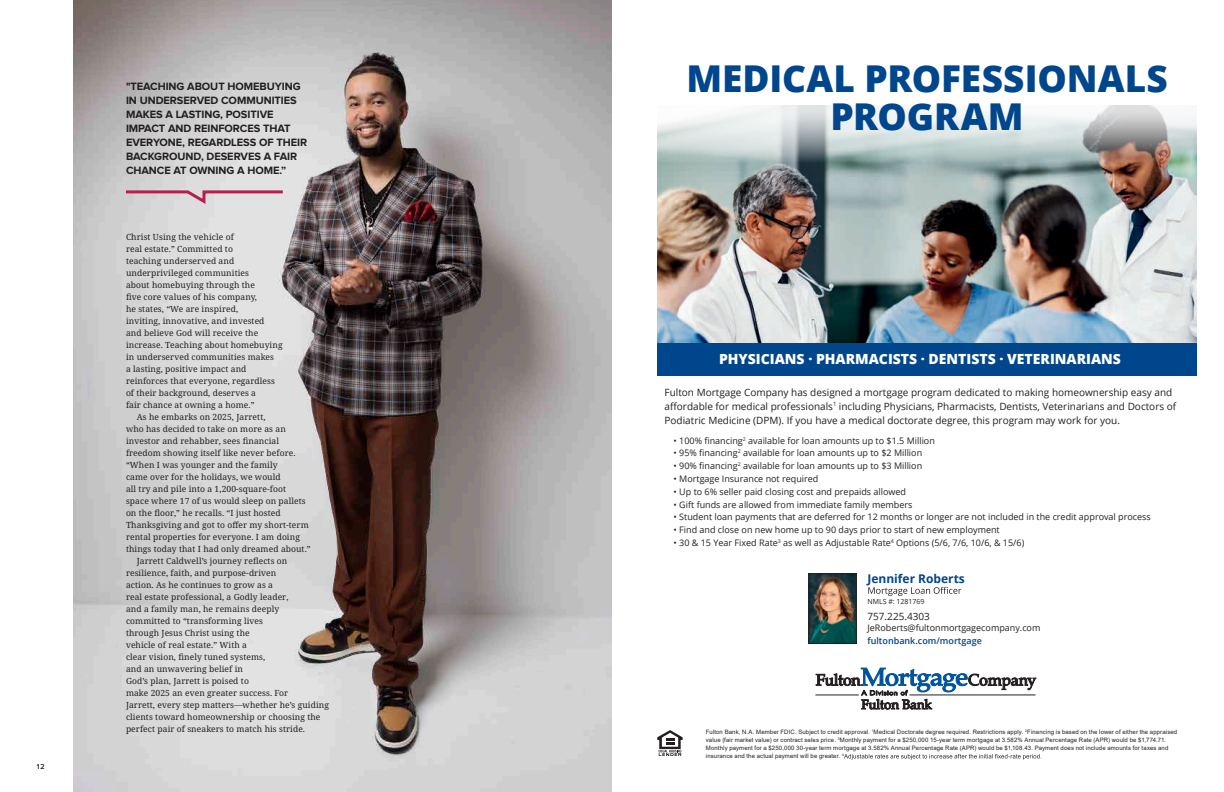
<style>
.page{position:relative;width:1224px;height:792px;background:#fff}
.page>*{position:absolute;margin:0;border:0;box-sizing:border-box;transform-origin:0 0}
.t1{font:800 37px/38px "Open Sans";color:#00468c;text-align:center}
.t2{font:800 14px "Open Sans";color:#fff}
.t3{font:700 12px "Open Sans";color:#00468c}
.t4{font:700 11px/14px "Proxima Nova";letter-spacing:-.005em;color:#231f20}
.t5{font:10px/14px "Open Sans";color:#231f20}
.t6{font:9px "Open Sans";color:#231f20}
.t7{font:600 9px "Open Sans";color:#00468c}
.t8{font:8.5px "Avrile Serif";letter-spacing:.01em;color:#231f20}
.t9{font:7px "Open Sans";color:#231f20}
.t10{font:6px/8px "Arial";letter-spacing:.02em;color:#231f20}
</style>
<div class="page">
<img style="left:74px;top:0;width:538px;height:792px">
<svg style="left:844px;top:754px;width:197px;height:6px"></svg>
<img style="left:657px;top:105px;width:540px;height:238px">
<svg style="left:815px;top:667px;width:221px;height:43px"></svg>
<hr style="left:815px;top:695px;width:44px;height:1px;background:#231f20">
<hr style="left:909px;top:695px;width:127px;height:1px;background:#231f20">
<div style="left:657px;top:343px;width:540px;height:33px;background:#00468c"></div>
<svg style="left:657px;top:730px;width:26px;height:26px"></svg>
<svg style="left:868px;top:587px;width:93px;height:9px"></svg>
<img style="left:810px;top:575px;width:45px;height:67px">
<div style="left:808px;top:573px;width:49px;height:71px;border:1px solid #231f20"></div>
<img style="left:256px;top:0;width:258px;height:772px">
<svg style="left:123px;top:189px;width:163px;height:18px;background:#d5bbc3"></svg>
<p class="t4" style="left:126px;top:80px;width:183px">"TEACHING ABOUT HOMEBUYING<br>IN UNDERSERVED COMMUNITIES<br>MAKES A LASTING, POSITIVE<br>IMPACT AND REINFORCES THAT<br>EVERYONE, REGARDLESS OF THEIR<br>BACKGROUND, DESERVES A FAIR<br>CHANCE AT OWNING A HOME.”</p>
<p class="t8" style="left:126px;top:231px;width:109px">Christ Using the vehicle of</p>
<p class="t8" style="left:126px;top:243px;width:108px">real estate.” Committed to</p>
<p class="t8" style="left:126px;top:255px;width:110px">teaching underserved and</p>
<p class="t8" style="left:126px;top:267px;width:125px">underprivileged communities</p>
<p class="t8" style="left:126px;top:279px;width:130px">about homebuying through the</p>
<p class="t8" style="left:126px;top:291px;width:133px">five core values of his company,</p>
<p class="t8" style="left:126px;top:303px;width:114px">he states, “We are inspired,</p>
<p class="t8" style="left:126px;top:315px;width:140px">inviting, innovative, and invested</p>
<p class="t8" style="left:126px;top:327px;width:134px">and believe God will receive the</p>
<p class="t8" style="left:126px;top:339px;width:158px">increase. Teaching about homebuying</p>
<p class="t8" style="left:126px;top:351px;width:150px">in underserved communities makes</p>
<p class="t8" style="left:126px;top:363px;width:122px">a lasting, positive impact and</p>
<p class="t8" style="left:126px;top:375px;width:150px">reinforces that everyone, regardless</p>
<p class="t8" style="left:126px;top:387px;width:132px">of their background, deserves a</p>
<p class="t8" style="left:126px;top:399px;width:130px">fair chance at owning a home.”</p>
<p class="t8" style="left:137px;top:411px;width:130px">As he embarks on 2025, Jarrett,</p>
<p class="t8" style="left:126px;top:423px;width:161px">who has decided to take on more as an</p>
<p class="t8" style="left:126px;top:435px;width:155px">investor and rehabber, sees financial</p>
<p class="t8" style="left:126px;top:447px;width:171px">freedom showing itself like never before.</p>
<p class="t8" style="left:126px;top:459px;width:153px">“When I was younger and the family</p>
<p class="t8" style="left:126px;top:471px;width:156px">came over for the holidays, we would</p>
<p class="t8" style="left:126px;top:483px;width:162px">all try and pile into a 1,200-square-foot</p>
<p class="t8" style="left:126px;top:495px;width:181px">space where 17 of us would sleep on pallets</p>
<p class="t8" style="left:126px;top:507px;width:156px">on the floor,” he recalls. “I just hosted</p>
<p class="t8" style="left:126px;top:519px;width:184px">Thanksgiving and got to offer my short-term</p>
<p class="t8" style="left:126px;top:531px;width:175px">rental properties for everyone. I am doing</p>
<p class="t8" style="left:126px;top:543px;width:186px">things today that I had only dreamed about.”</p>
<p class="t8" style="left:137px;top:555px;width:152px">Jarrett Caldwell’s journey reflects on</p>
<p class="t8" style="left:126px;top:567px;width:152px">resilience, faith, and purpose-driven</p>
<p class="t8" style="left:126px;top:579px;width:149px">action. As he continues to grow as a</p>
<p class="t8" style="left:126px;top:591px;width:164px">real estate professional, a Godly leader,</p>
<p class="t8" style="left:126px;top:603px;width:155px">and a family man, he remains deeply</p>
<p class="t8" style="left:126px;top:615px;width:139px">committed to “transforming lives</p>
<p class="t8" style="left:126px;top:627px;width:125px">through Jesus Christ using the</p>
<p class="t8" style="left:126px;top:639px;width:123px">vehicle of real estate.” With a</p>
<p class="t8" style="left:126px;top:651px;width:141px">clear vision, finely tuned systems,</p>
<p class="t8" style="left:126px;top:663px;width:119px">and an unwavering belief in</p>
<p class="t8" style="left:126px;top:675px;width:124px">God’s plan, Jarrett is poised to</p>
<p class="t8" style="left:126px;top:687px;width:164px">make 2025 an even greater success. For</p>
<p class="t8" style="left:126px;top:699px;width:205px">Jarrett, every step matters—whether he’s guiding</p>
<p class="t8" style="left:126px;top:711px;width:196px">clients toward homeownership or choosing the</p>
<p class="t8" style="left:126px;top:723px;width:181px">perfect pair of sneakers to match his stride.</p>
<h1 class="t1" style="left:686px;top:57px;width:483px">MEDICAL PROFESSIONALS<br>PROGRAM</h1>
<h2 class="t2" style="left:719px;top:349px;width:404px">PHYSICIANS · PHARMACISTS · DENTISTS · VETERINARIANS</h2>
<p class="t5" style="left:665px;top:385px;width:513px">Fulton Mortgage Company has designed a mortgage program dedicated to making homeownership easy and affordable for medical professionals<sup>1</sup> including Physicians, Pharmacists, Dentists, Veterinarians and Doctors of<br>Podiatric Medicine (DPM). If you have a medical doctorate degree, this program may work for you.</p>
<p class="t6" style="left:674px;top:434px;width:263px">• 100% financing<sup>2</sup> available for loan amounts up to $1.5 Million</p>
<p class="t6" style="left:674px;top:447px;width:250px">• 95% financing<sup>2</sup> available for loan amounts up to $2 Million</p>
<p class="t6" style="left:674px;top:460px;width:250px">• 90% financing<sup>2</sup> available for loan amounts up to $3 Million</p>
<p class="t6" style="left:674px;top:473px;width:146px">• Mortgage Insurance not required</p>
<p class="t6" style="left:674px;top:485px;width:234px">• Up to 6% seller paid closing cost and prepaids allowed</p>
<p class="t6" style="left:674px;top:498px;width:240px">• Gift funds are allowed from immediate family members</p>
<p class="t6" style="left:674px;top:511px;width:479px">• Student loan payments that are deferred for 12 months or longer are not included in the credit approval process</p>
<p class="t6" style="left:674px;top:524px;width:328px">• Find and close on new home up to 90 days prior to start of new employment</p>
<p class="t6" style="left:674px;top:537px;width:352px">• 30 &amp; 15 Year Fixed Rate<sup>3</sup> as well as Adjustable Rate<sup>4</sup> Options (5/6, 7/6, 10/6, &amp; 15/6)</p>
<h3 class="t3" style="left:867px;top:570px;width:99px">Jennifer Roberts</h3>
<p class="t9" style="left:867px;top:596px;width:59px">NMLS #: 1281769</p>
<p class="t5" style="left:867px;top:609px;width:64px">757.225.4303</p>
<p class="t6" style="left:867px;top:621px;width:174px">JeRoberts@fultonmortgagecompany.com</p>
<p class="t7" style="left:867px;top:634px;width:116px">fultonbank.com/mortgage</p>
<p class="t10" style="left:706px;top:728px;width:473px">Fulton Bank, N.A. Member FDIC. Subject to credit approval. <sup>1</sup>Medical Doctorate degree required. Restrictions apply. <sup>2</sup>Financing is based on the lower of either the appraised value (fair market value) or contract sales price. <sup>3</sup>Monthly payment for a $250,000 15-year term mortgage at 3.582% Annual Percentage Rate (APR) would be $1,774.71.<br>Monthly payment for a $250,000 30-year term mortgage at 3.582% Annual Percentage Rate (APR) would be $1,108.43. Payment does not include amounts for taxes and insurance and the actual payment will be greater. <sup>4</sup></p>
</div>
